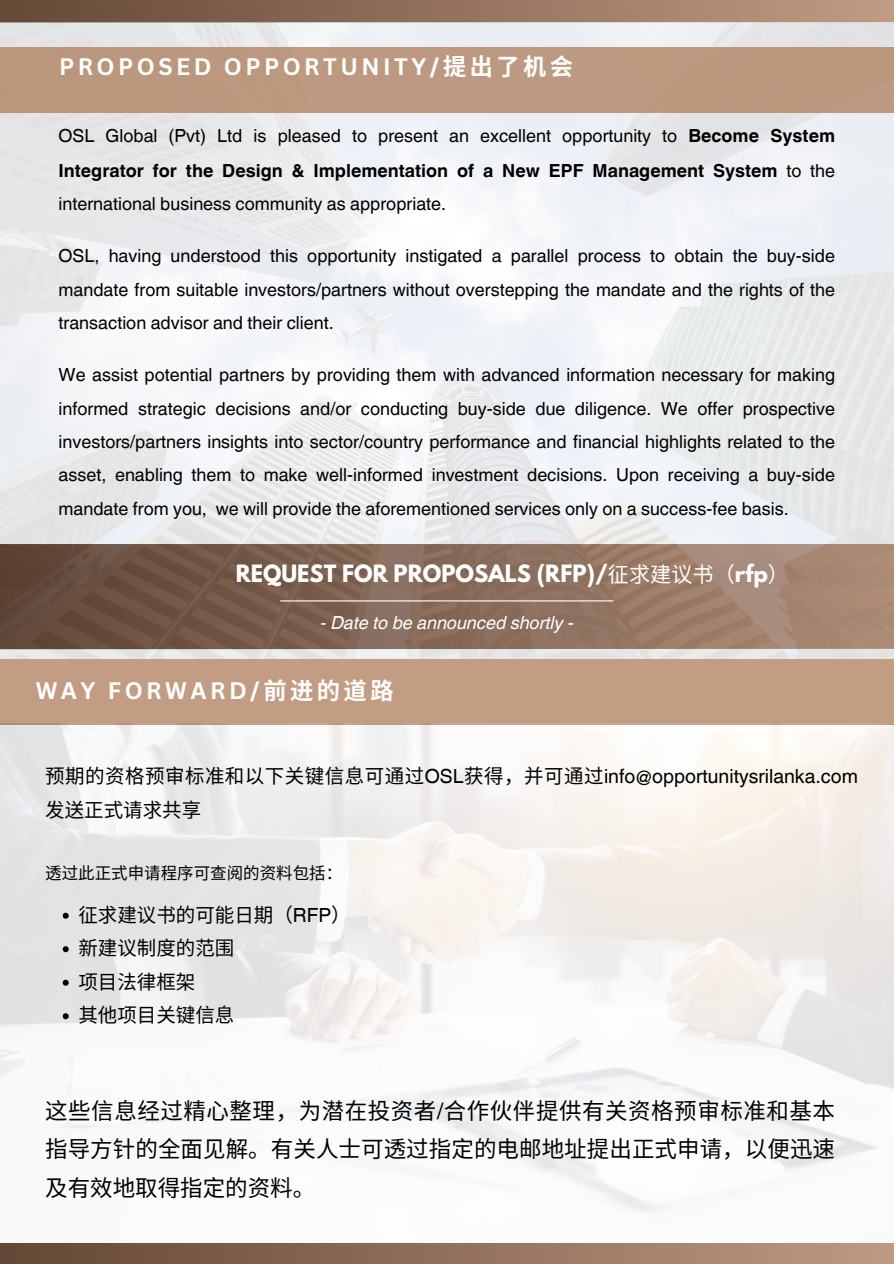
<style>
.page{position:relative;width:894px;height:1264px;background:#fff}
.page>*{position:absolute;margin:0;border:0;box-sizing:border-box;transform-origin:0 0}
.t1{font:700 23.25px "Canva Sans";letter-spacing:.15em;color:#fff}
.t2{font:22.5px/38.2px "Noto Sans CJ Ksc";letter-spacing:.005em;color:#000;text-align:justify}
.t3{font:700 21.15px "League Spartan";color:#fff}
.t4{font:19.5px/33.5px "Noto Sans CJ Ksc";color:#000}
.t5{font:18px/33.3px "Helvetica World";color:#000;text-align:justify}
.t6{font:700 18px/35px "Helvetica World";color:#000}
.t7{font:italic 18px "Helvetica World";color:#fff}
.t8{font:16.5px "Noto Sans CJ Ksc";color:#000}
.s1{font-family:"Noto Sans CJ Ksc"}
.s2{font-weight:400}
.s3{font-family:"Noto Sans CJ Ksc";font-weight:400}
.s4{font-family:"Helvetica World"}
</style>
<div class="page">
<svg style="left:0;top:0;width:893px;height:22px;background:#93715d"></svg>
<img style="left:0;top:23px;width:893px;height:635px">
<div style="left:0;top:47px;width:893px;height:66px;background:#bc987f"></div>
<div style="left:0;top:658px;width:893px;height:66px;background:#c29d84"></div>
<svg style="left:0;top:1243px;width:893px;height:20px;background:#91705b"></svg>
<img style="left:0;top:723px;width:893px;height:489px">
<svg style="left:63px;top:912px;width:6px;height:6px"></svg>
<svg style="left:63px;top:946px;width:6px;height:6px"></svg>
<svg style="left:63px;top:979px;width:6px;height:6px"></svg>
<svg style="left:63px;top:1013px;width:6px;height:6px"></svg>
<hr style="left:280px;top:600px;width:333px;height:1px;background:#fff">
<p class="t1" style="left:59px;top:50px;width:515px">PROPOSED OPPORTUNITY/<span class="s1">提出了机会</span></p>
<p class="t6" style="left:59px;top:116px;width:777px"><span class="s2">OSL Global (Pvt) Ltd is pleased to present an excellent opportunity to</span> Become System<br>Integrator for the Design &amp; Implementation of a New EPF Management System <span class="s2">to the</span></p>
<p class="t5" style="left:59px;top:187px;width:389px">international business community as appropriate.</p>
<p class="t5" style="left:59px;top:239px;width:777px">OSL, having understood this opportunity instigated a parallel process to obtain the buy-side mandate from suitable investors/partners without overstepping the mandate and the rights of the transaction advisor and their client.</p>
<h1 class="t5" style="left:59px;top:358px;width:777px">We assist potential partners by providing them with advanced information necessary for making informed strategic decisions and/or conducting buy-side due diligence. We offer prospective investors/partners insights into sector/country performance and financial highlights related to the asset, enabling them to make well-informed investment decisions. Upon receiving a buy-side mandate from you, we will provide the aforementioned services only on a success-fee basis.</h1>
<p class="t3" style="left:236px;top:563px;width:554px">REQUEST FOR PROPOSALS (RFP)/<span class="s3">征求建议书（</span>rfp<span class="s3">）</span></p>
<h4 class="t7" style="left:320px;top:608px;width:254px">- Date to be announced shortly -</h4>
<h2 class="t1" style="left:36px;top:674px;width:359px">WAY FORWARD/<span class="s1">前进的道路</span></h2>
<h4 class="t4" style="left:45px;top:758px;width:814px">预期的资格预审标准和以下关键信息可通过<span class="s4">OSL</span>获得，并可通过<span class="s4">info@opportunitysrilanka.com</span>发送正式请求共享</h4>
<h4 class="t8" style="left:45px;top:860px;width:298px">透过此正式申请程序可查阅的资料包括：</h4>
<h4 class="t4" style="left:78px;top:896px;width:274px">征求建议书的可能日期（<span class="s4">RFP</span>）</h4>
<p class="t4" style="left:78px;top:930px;width:157px">新建议制度的范围</p>
<p class="t4" style="left:78px;top:963px;width:118px">项目法律框架</p>
<p class="t4" style="left:78px;top:997px;width:157px">其他项目关键信息</p>
<p class="t2" style="left:45px;top:1090px;width:791px">这些信息经过精心整理，为潜在投资者<span class="s4">/</span>合作伙伴提供有关资格预审标准和基本指导方针的全面见解。有关人士可透过指定的电邮地址提出正式申请，以便迅速及有效地取得指定的资料。</p>
</div>
